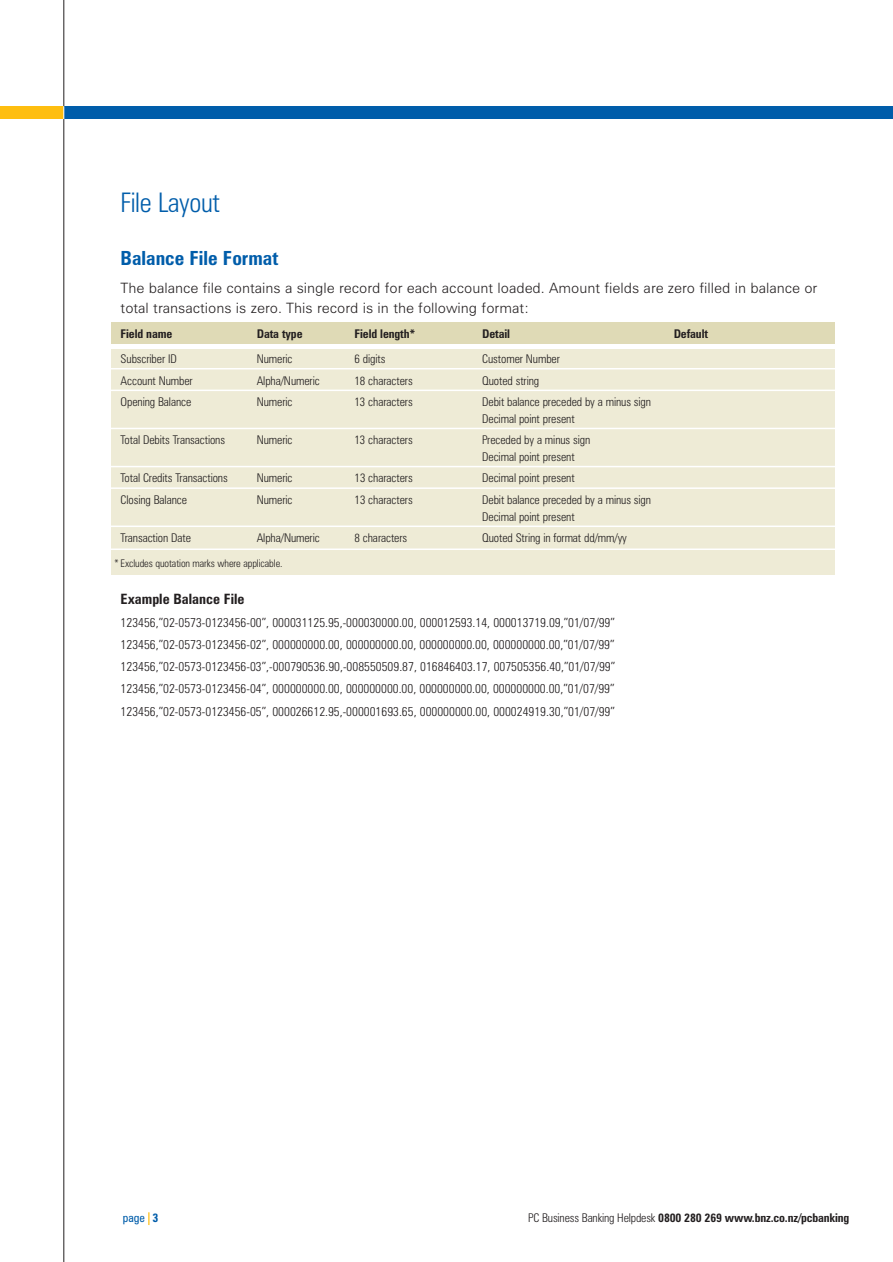
<style>
.page{position:relative;width:893px;height:1262px;background:#fff}
.page>*{position:absolute;margin:0;border:0;box-sizing:border-box;transform-origin:0 0}
.t1{font:300 condensed 27px "Zurich BT";letter-spacing:-.015em;color:#005daa}
.t2{font:700 condensed 19.5px "Zurich BT";color:#005daa}
.t3{font:300 14.25px/19.5px "Zurich BT";color:#231f20}
.t4{font:700 condensed 14.25px "Zurich BT";color:#231f20}
.t5{font:300 condensed 12.75px/22.2px "Zurich BT";color:#231f20;text-align:justify}
.t6{font:300 condensed 12px/16.5px "Zurich BT";letter-spacing:-.01em;color:#231f20}
.t7{font:700 condensed 12px "Zurich BT";letter-spacing:-.01em;color:#231f20}
.t8{font:condensed 12px "Zurich BT";color:#005daa}
.t9{font:300 condensed 10.5px "Zurich BT";letter-spacing:-.01em;color:#231f20}
.s1{font-weight:700}
.s2{font-weight:300}
</style>
<div class="page">
<div style="left:112px;top:322px;width:722px;height:21px;background:#dfdab6"></div>
<div style="left:112px;top:349px;width:722px;height:225px;background:#eeebd6"></div>
<hr style="left:63px;top:0;width:1px;height:1261px;background:#231f20">
<div style="left:0;top:106px;width:892px;height:13px;background:#005daa"></div>
<div style="left:0;top:106px;width:64px;height:13px;background:#febe10"></div>
<svg style="left:63px;top:106px;width:1px;height:13px"></svg>
<svg style="left:148px;top:1212px;width:1px;height:13px"></svg>
<hr style="left:99px;top:368px;width:741px;height:1px;background:#fff">
<hr style="left:99px;top:389px;width:741px;height:2px;background:#fff">
<hr style="left:99px;top:428px;width:741px;height:1px;background:#fff">
<hr style="left:99px;top:466px;width:741px;height:1px;background:#fff">
<hr style="left:99px;top:487px;width:741px;height:2px;background:#fff">
<hr style="left:99px;top:525px;width:741px;height:2px;background:#fff">
<hr style="left:99px;top:548px;width:741px;height:2px;background:#fff">
<h1 class="t1" style="left:121px;top:193px;width:101px">File Layout</h1>
<h2 class="t2" style="left:121px;top:251px;width:159px">Balance File Format</h2>
<p class="t3" style="left:121px;top:281px;width:698px">The balance file contains a single record for each account loaded. Amount fields are zero filled in balance or total transactions is zero. This record is in the following format:</p>
<p class="t7" style="left:121px;top:329px;width:53px">Field name</p>
<p class="t7" style="left:257px;top:329px;width:47px">Data type</p>
<p class="t7" style="left:354px;top:329px;width:62px">Field length*</p>
<p class="t7" style="left:482px;top:329px;width:29px">Detail</p>
<p class="t7" style="left:673px;top:329px;width:36px">Default</p>
<p class="t6" style="left:121px;top:352px;width:58px">Subscriber ID</p>
<p class="t6" style="left:257px;top:352px;width:37px">Numeric</p>
<p class="t6" style="left:354px;top:352px;width:32px">6 digits</p>
<p class="t6" style="left:482px;top:352px;width:79px">Customer Number</p>
<p class="t6" style="left:121px;top:373px;width:74px">Account Number</p>
<p class="t6" style="left:257px;top:373px;width:65px">Alpha/Numeric</p>
<p class="t6" style="left:354px;top:373px;width:60px">18 characters</p>
<p class="t6" style="left:482px;top:373px;width:59px">Quoted string</p>
<p class="t6" style="left:121px;top:395px;width:72px">Opening Balance</p>
<p class="t6" style="left:257px;top:395px;width:37px">Numeric</p>
<p class="t6" style="left:354px;top:395px;width:60px">13 characters</p>
<p class="t6" style="left:482px;top:395px;width:170px">Debit balance preceded by a minus sign<br>Decimal point present</p>
<p class="t6" style="left:121px;top:433px;width:106px">Total Debits Transactions</p>
<p class="t6" style="left:257px;top:433px;width:37px">Numeric</p>
<p class="t6" style="left:354px;top:433px;width:60px">13 characters</p>
<p class="t6" style="left:482px;top:433px;width:110px">Preceded by a minus sign<br>Decimal point present</p>
<p class="t6" style="left:121px;top:471px;width:109px">Total Credits Transactions</p>
<p class="t6" style="left:257px;top:471px;width:37px">Numeric</p>
<p class="t6" style="left:354px;top:471px;width:60px">13 characters</p>
<p class="t6" style="left:482px;top:471px;width:94px">Decimal point present</p>
<p class="t6" style="left:121px;top:493px;width:68px">Closing Balance</p>
<p class="t6" style="left:257px;top:493px;width:37px">Numeric</p>
<p class="t6" style="left:354px;top:493px;width:60px">13 characters</p>
<p class="t6" style="left:482px;top:493px;width:170px">Debit balance preceded by a minus sign<br>Decimal point present</p>
<p class="t6" style="left:121px;top:531px;width:72px">Transaction Date</p>
<p class="t6" style="left:257px;top:531px;width:65px">Alpha/Numeric</p>
<p class="t6" style="left:354px;top:531px;width:54px">8 characters</p>
<p class="t6" style="left:482px;top:531px;width:146px">Quoted String in format dd/mm/yy</p>
<p class="t9" style="left:114px;top:559px;width:170px">* Excludes quotation marks where applicable.</p>
<p class="t4" style="left:121px;top:594px;width:125px">Example Balance File</p>
<p class="t5" style="left:121px;top:612px;width:496px">123456,”02-0573-0123456-00”, 000031125.95,-000030000.00, 000012593.14, 000013719.09,”01/07/99” 123456,”02-0573-0123456-02”, 000000000.00, 000000000.00, 000000000.00, 000000000.00,”01/07/99” 123456,”02-0573-0123456-03”,-000790536.90,-008550509.87, 016846403.17, 007505356.40,”01/07/99” 123456,”02-0573-0123456-04”, 000000000.00, 000000000.00, 000000000.00, 000000000.00,”01/07/99” 123456,”02-0573-0123456-05”, 000026612.95,-000001693.65, 000000000.00, 000024919.30,”01/07/99”</p>
<p class="t8" style="left:123px;top:1213px;width:37px">page <span class="s1">3</span></p>
<p class="t7" style="left:528px;top:1213px;width:322px"><span class="s2">PC Business Banking Helpdesk</span> 0800 280 269 www.bnz.co.nz/pcbanking</p>
</div>
